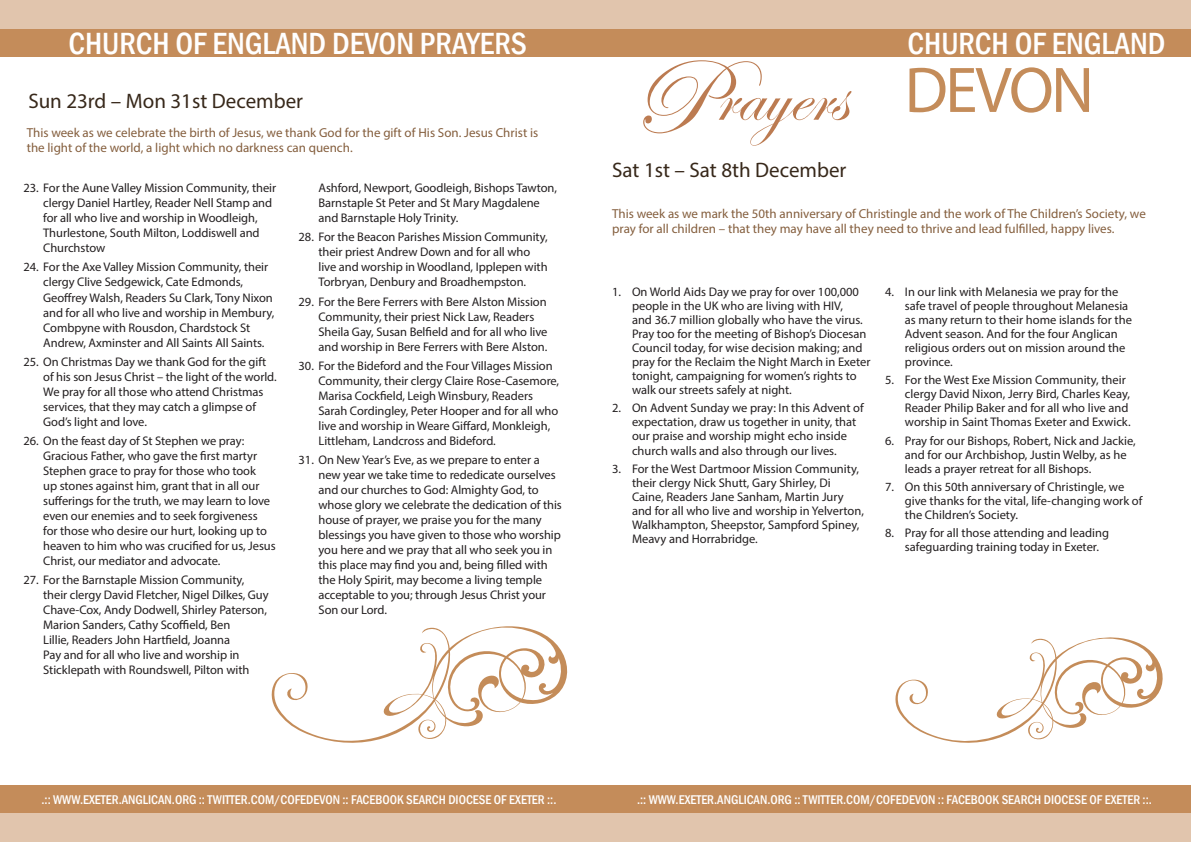
<style>
.page{position:relative;width:1191px;height:842px;background:#fff}
.page>*{position:absolute;margin:0;border:0;box-sizing:border-box;transform-origin:0 0}
.t1{font:80.5px "Edwardian Script ITC";color:#bc7b51}
.t2{font:65px "Myriad Pro";letter-spacing:-.04em;color:#c48c5a}
.t3{font:500 condensed 31.5px "Franklin Gothic";color:#fff}
.DateHeading{font:21px "Myriad Pro";color:#37281a}
.WeekDescriptor{font:13px/15.6px "Myriad Pro";color:#845e3d}
.PageDescriptor{font:500 condensed 13px "Franklin Gothic";color:#fff}
.t4{font:12.5px/15px "Myriad Pro";letter-spacing:-.005em;color:#231f20}
.s1{font-size:107.6px}
</style>
<div class="page">
<div style="left:0;top:28px;width:595px;height:29px;background:#c48c5a"></div>
<div style="left:0;top:0;width:595px;height:28px;background:#e1c5ad"></div>
<div style="left:0;top:785px;width:595px;height:29px;background:#c48c5a"></div>
<div style="left:0;top:814px;width:595px;height:28px;background:#e1c5ad"></div>
<svg style="left:271px;top:626px;width:297px;height:117px"></svg>
<svg style="left:387px;top:652px;width:62px;height:64px"></svg>
<svg style="left:500px;top:649px;width:39px;height:50px"></svg>
<div style="left:595px;top:28px;width:596px;height:29px;background:#c48c5a"></div>
<div style="left:595px;top:0;width:596px;height:28px;background:#e1c5ad"></div>
<div style="left:595px;top:785px;width:596px;height:29px;background:#c48c5a"></div>
<div style="left:595px;top:814px;width:596px;height:28px;background:#e1c5ad"></div>
<svg style="left:895px;top:637px;width:268px;height:106px"></svg>
<p class="t3" style="left:68px;top:23px;width:460px">CHURCH OF ENGLAND DEVON PRAYERS</p>
<p class="DateHeading" style="left:28px;top:88px;width:276px">Sun 23rd – Mon 31st December</p>
<p class="WeekDescriptor" style="left:27px;top:124px;width:513px">This week as we celebrate the birth of Jesus, we thank God for the gift of His Son. Jesus Christ is the light of the world, a light which no darkness can quench.</p>
<p class="t4" style="left:43px;top:180px;width:234px;text-indent:-20px">23. For the Aune Valley Mission Community, their clergy Daniel Hartley, Reader Nell Stamp and for all who live and worship in Woodleigh, Thurlestone, South Milton, Loddiswell and Churchstow</p>
<p class="t4" style="left:43px;top:260px;width:232px;text-indent:-20px">24. For the Axe Valley Mission Community, their clergy Clive Sedgewick, Cate Edmonds, Geoffrey Walsh, Readers Su Clark, Tony Nixon and for all who live and worship in Membury, Combpyne with Rousdon, Chardstock St Andrew, Axminster and All Saints All Saints.</p>
<p class="t4" style="left:43px;top:354px;width:235px;text-indent:-20px">25. On Christmas Day we thank God for the gift of his son Jesus Christ – the light of the world.<br>We pray for all those who attend Christmas services, that they may catch a glimpse of God’s light and love.</p>
<p class="t4" style="left:43px;top:433px;width:234px;text-indent:-20px">26. On the feast day of St Stephen we pray:<br>Gracious Father, who gave the first martyr Stephen grace to pray for those who took<br>up stones against him, grant that in all our sufferings for the truth, we may learn to love even our enemies and to seek forgiveness<br>for those who desire our hurt, looking up to heaven to him who was crucified for us, Jesus Christ, our mediator and advocate.</p>
<p class="t4" style="left:43px;top:572px;width:227px;text-indent:-20px">27. For the Barnstaple Mission Community, their clergy David Fletcher, Nigel Dilkes, Guy Chave-Cox, Andy Dodwell, Shirley Paterson, Marion Sanders, Cathy Scoffield, Ben<br>Lillie, Readers John Hartfield, Joanna<br>Pay and for all who live and worship in Sticklepath with Roundswell, Pilton with</p>
<p class="t4" style="left:318px;top:180px;width:240px">Ashford, Newport, Goodleigh, Bishops Tawton,<br>Barnstaple St Peter and St Mary Magdalene and Barnstaple Holy Trinity.</p>
<p class="t4" style="left:318px;top:230px;width:231px;text-indent:-20px">28. For the Beacon Parishes Mission Community, their priest Andrew Down and for all who live and worship in Woodland, Ipplepen with Torbryan, Denbury and Broadhempston.</p>
<p class="t4" style="left:318px;top:294px;width:230px;text-indent:-20px">29. For the Bere Ferrers with Bere Alston Mission Community, their priest Nick Law, Readers Sheila Gay, Susan Belfield and for all who live and worship in Bere Ferrers with Bere Alston.</p>
<p class="t4" style="left:318px;top:358px;width:242px;text-indent:-20px">30. For the Bideford and the Four Villages Mission Community, their clergy Claire Rose-Casemore, Marisa Cockfield, Leigh Winsbury, Readers Sarah Cordingley, Peter Hooper and for all who live and worship in Weare Giffard, Monkleigh, Littleham, Landcross and Bideford.</p>
<p class="t4" style="left:318px;top:452px;width:245px;text-indent:-20px">31. On New Year’s Eve, as we prepare to enter a new year we take time to rededicate ourselves and our churches to God: Almighty God, to whose glory we celebrate the dedication of this house of prayer, we praise you for the many blessings you have given to those who worship you here and we pray that all who seek you in this place may find you and, being filled with the Holy Spirit, may become a living temple acceptable to you; through Jesus Christ your Son our Lord.</p>
<p class="PageDescriptor" style="left:42px;top:791px;width:516px">.:: WWW.EXETER.ANGLICAN.ORG :: TWITTER.COM/COFEDEVON :: FACEBOOK SEARCH DIOCESE OF EXETER ::.</p>
<p class="t1" style="left:631px;top:51px;width:217px"><span class="s1">P</span>rayers</p>
<p class="t3" style="left:907px;top:23px;width:259px">CHURCH OF ENGLAND</p>
<p class="t2" style="left:904px;top:50px;width:191px">DEVON</p>
<p class="DateHeading" style="left:612px;top:157px;width:236px">Sat 1st – Sat 8th December</p>
<p class="WeekDescriptor" style="left:612px;top:205px;width:535px">This week as we mark the 50th anniversary of Christingle and the work of The Children’s Society, we pray for all children – that they may have all they need to thrive and lead fulfilled, happy lives.</p>
<p class="t4" style="left:632px;top:285px;width:240px;line-height:14px;text-indent:-20px">1. On World Aids Day we pray for over 100,000 people in the UK who are living with HIV,<br>and 36.7 million globally who have the virus.<br>Pray too for the meeting of Bishop’s Diocesan Council today, for wise decision making; and pray for the Reclaim the Night March in Exeter tonight, campaigning for women’s rights to walk our streets safely at night.</p>
<p class="t4" style="left:632px;top:401px;width:233px;line-height:14px;text-indent:-20px">2. On Advent Sunday we pray: In this Advent of expectation, draw us together in unity, that our praise and worship might echo inside church walls and also through our lives.</p>
<p class="t4" style="left:632px;top:461px;width:233px;line-height:14px;text-indent:-20px">3. For the West Dartmoor Mission Community, their clergy Nick Shutt, Gary Shirley, Di Caine, Readers Jane Sanham, Martin Jury and for all who live and worship in Yelverton, Walkhampton, Sheepstor, Sampford Spiney, Meavy and Horrabridge.</p>
<p class="t4" style="left:905px;top:285px;width:228px;line-height:14px;text-indent:-20px">4. In our link with Melanesia we pray for the safe travel of people throughout Melanesia as many return to their home islands for the Advent season. And for the four Anglican religious orders out on mission around the province.</p>
<p class="t4" style="left:905px;top:373px;width:227px;line-height:14px;text-indent:-20px">5. For the West Exe Mission Community, their clergy David Nixon, Jerry Bird, Charles Keay, Reader Philip Baker and for all who live and worship in Saint Thomas Exeter and Exwick.</p>
<p class="t4" style="left:905px;top:433px;width:232px;line-height:14px;text-indent:-20px">6. Pray for our Bishops, Robert, Nick and Jackie, and for our Archbishop, Justin Welby, as he leads a prayer retreat for all Bishops.</p>
<p class="t4" style="left:905px;top:480px;width:239px;line-height:14px;text-indent:-20px">7. On this 50th anniversary of Christingle, we give thanks for the vital, life-changing work of the Children’s Society.</p>
<p class="t4" style="left:905px;top:526px;width:206px;line-height:14px;text-indent:-20px">8. Pray for all those attending and leading safeguarding training today in Exeter.</p>
<p class="PageDescriptor" style="left:637px;top:791px;width:516px">.:: WWW.EXETER.ANGLICAN.ORG :: TWITTER.COM/COFEDEVON :: FACEBOOK SEARCH DIOCESE OF EXETER ::.</p>
</div>
